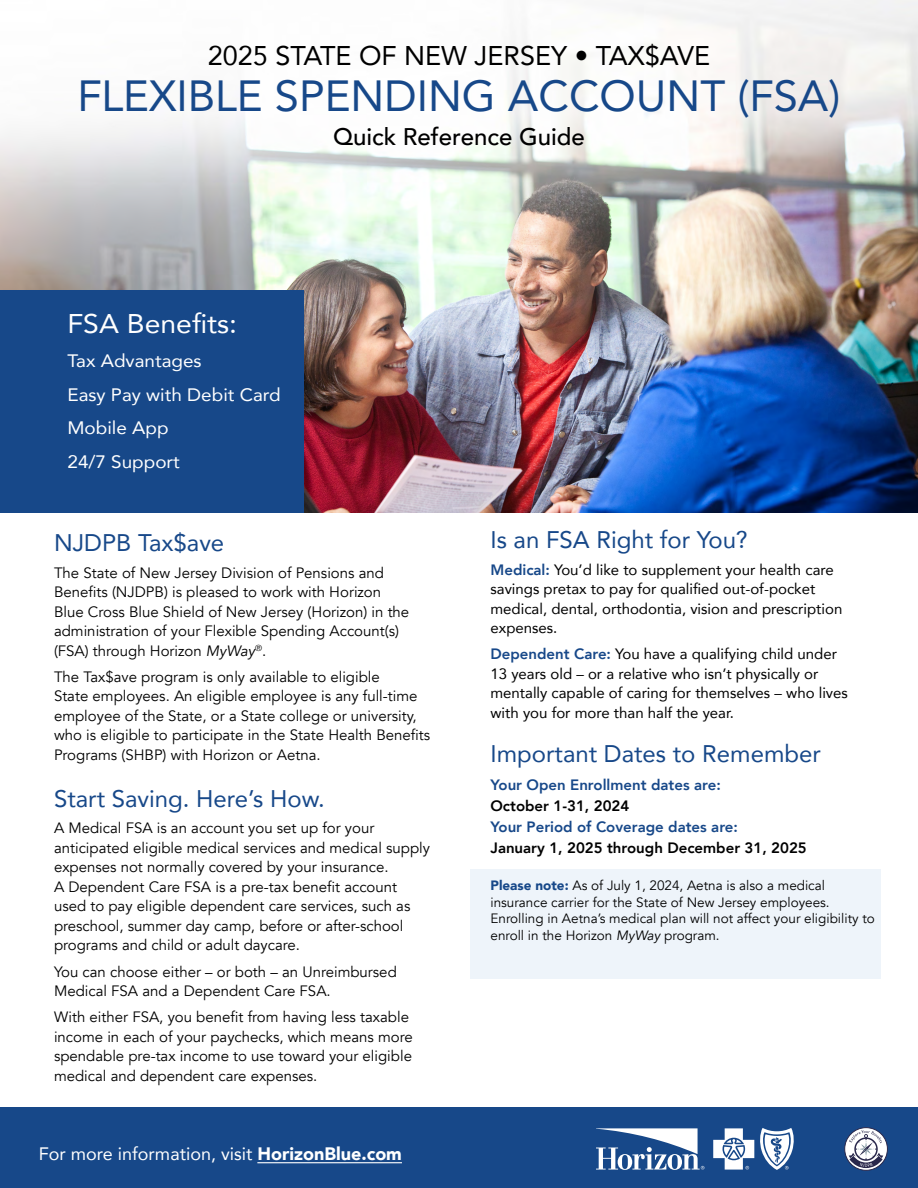
<style>
.page{position:relative;width:918px;height:1188px;background:#fff}
.page>*{position:absolute;margin:0;border:0;box-sizing:border-box;transform-origin:0 0}
.t1{font:43.5px "Avenir";color:#174889}
.t2{font:27px "Avenir";color:#000}
.t3{font:27px "Avenir";color:#fff;scale:1.05 1}
.t4{font:24px "Avenir";color:#174889}
.t5{font:500 24px "Avenir";color:#000}
.t6{font:18px/33.8px "Avenir";color:#fff;scale:1.05 1}
.t7{font:18px "Avenir";color:#fff}
.t8{font:15px/19.5px "Avenir";color:#000}
.t9{font:15px/19.5px "Avenir";color:#000}
.t10{font:800 15px "Avenir";color:#174889}
.t11{font:800 15px "Avenir";color:#000}
.t12{font:13.5px/16.5px "Avenir";color:#000}
.s1{font-style:italic}
.s2{font-weight:900}
.s3{font-weight:800;color:#174889}
.s4{font-weight:900;color:#174889}
</style>
<div class="page">
<img style="left:0;top:0;width:918px;height:512px">
<div style="left:470px;top:869px;width:410px;height:109px;background:#eef4fa"></div>
<div style="left:0;top:290px;width:303px;height:222px;background:#174889"></div>
<div style="left:0;top:1107px;width:918px;height:81px;background:#174889"></div>
<hr style="left:257px;top:1162px;width:145px;height:1px;background:#fff">
<svg style="left:596px;top:1128px;width:108px;height:42px"></svg>
<svg style="left:713px;top:1128px;width:81px;height:42px"></svg>
<svg style="left:845px;top:1128px;width:42px;height:42px"></svg>
<div style="left:845px;top:1127px;width:43px;height:44px;border:1px solid #29274b;border-radius:50%"></div>
<svg style="left:849px;top:1130px;width:34px;height:38px"></svg>
<h2 class="t2" style="left:208px;top:34px;width:504px">2025 STATE OF NEW JERSEY • TAX$AVE</h2>
<h1 class="t1" style="left:77px;top:61px;width:765px">FLEXIBLE SPENDING ACCOUNT (FSA)</h1>
<h3 class="t5" style="left:333px;top:116px;width:253px">Quick Reference Guide</h3>
<h2 class="t3" style="left:68px;top:302px;width:163px">FSA Benefits:</h2>
<p class="t6" style="left:68px;top:343px;width:205px">Tax Advantages<br>Easy Pay with Debit Card<br>Mobile App<br>24/7 Support</p>
<h3 class="t4" style="left:54px;top:524px;width:172px">NJDPB Tax$ave</h3>
<p class="t8" style="left:54px;top:563px;width:357px">The State of New Jersey Division of Pensions and Benefits (NJDPB) is pleased to work with Horizon Blue Cross Blue Shield of New Jersey (Horizon) in the administration of your Flexible Spending Account(s) (FSA) through Horizon <span class="s1">MyWay</span><sup>®</sup>.</p>
<p class="t8" style="left:54px;top:667px;width:378px">The Tax$ave program is only available to eligible<br>State employees. An eligible employee is any full-time employee of the State, or a State college or university, who is eligible to participate in the State Health Benefits Programs (SHBP) with Horizon or Aetna.</p>
<h3 class="t4" style="left:54px;top:780px;width:272px">Start Saving. Here’s How.</h3>
<p class="t8" style="left:54px;top:819px;width:378px">A Medical FSA is an account you set up for your anticipated eligible medical services and medical supply expenses not normally covered by your insurance.<br>A Dependent Care FSA is a pre-tax benefit account used to pay eligible dependent care services, such as preschool, summer day camp, before or after-school programs and child or adult daycare.</p>
<p class="t8" style="left:54px;top:962px;width:344px">You can choose either – or both – an Unreimbursed<br>Medical FSA and a Dependent Care FSA.</p>
<p class="t8" style="left:54px;top:1008px;width:360px">With either FSA, you benefit from having less taxable income in each of your paychecks, which means more spendable pre-tax income to use toward your eligible medical and dependent care expenses.</p>
<p class="t7" style="left:39px;top:1139px;width:365px">For more information, visit <span class="s2">HorizonBlue.com</span></p>
<h3 class="t4" style="left:490px;top:521px;width:259px">Is an FSA Right for You?</h3>
<p class="t9" style="left:490px;top:559px;width:353px"><span class="s3">Medical:</span> You’d like to supplement your health care savings pretax to pay for qualified out-of-pocket medical, dental, orthodontia, vision and prescription expenses.</p>
<p class="t9" style="left:490px;top:644px;width:359px"><span class="s3">Dependent Care:</span> You have a qualifying child under 13 years old – or a relative who isn’t physically or mentally capable of caring for themselves – who lives with you for more than half the year.</p>
<h3 class="t4" style="left:490px;top:735px;width:332px">Important Dates to Remember</h3>
<p class="t10" style="left:490px;top:773px;width:232px">Your Open Enrollment dates are:</p>
<p class="t11" style="left:490px;top:794px;width:140px">October 1-31, 2024</p>
<p class="t10" style="left:490px;top:815px;width:249px">Your Period of Coverage dates are:</p>
<p class="t11" style="left:490px;top:836px;width:318px">January 1, 2025 through December 31, 2025</p>
<p class="t12" style="left:490px;top:878px;width:386px"><span class="s4">Please note:</span> As of July 1, 2024, Aetna is also a medical insurance carrier for the State of New Jersey employees.<br>Enrolling in Aetna’s medical plan will not affect your eligibility to enroll in the Horizon <span class="s1">MyWay</span> program.</p>
</div>
